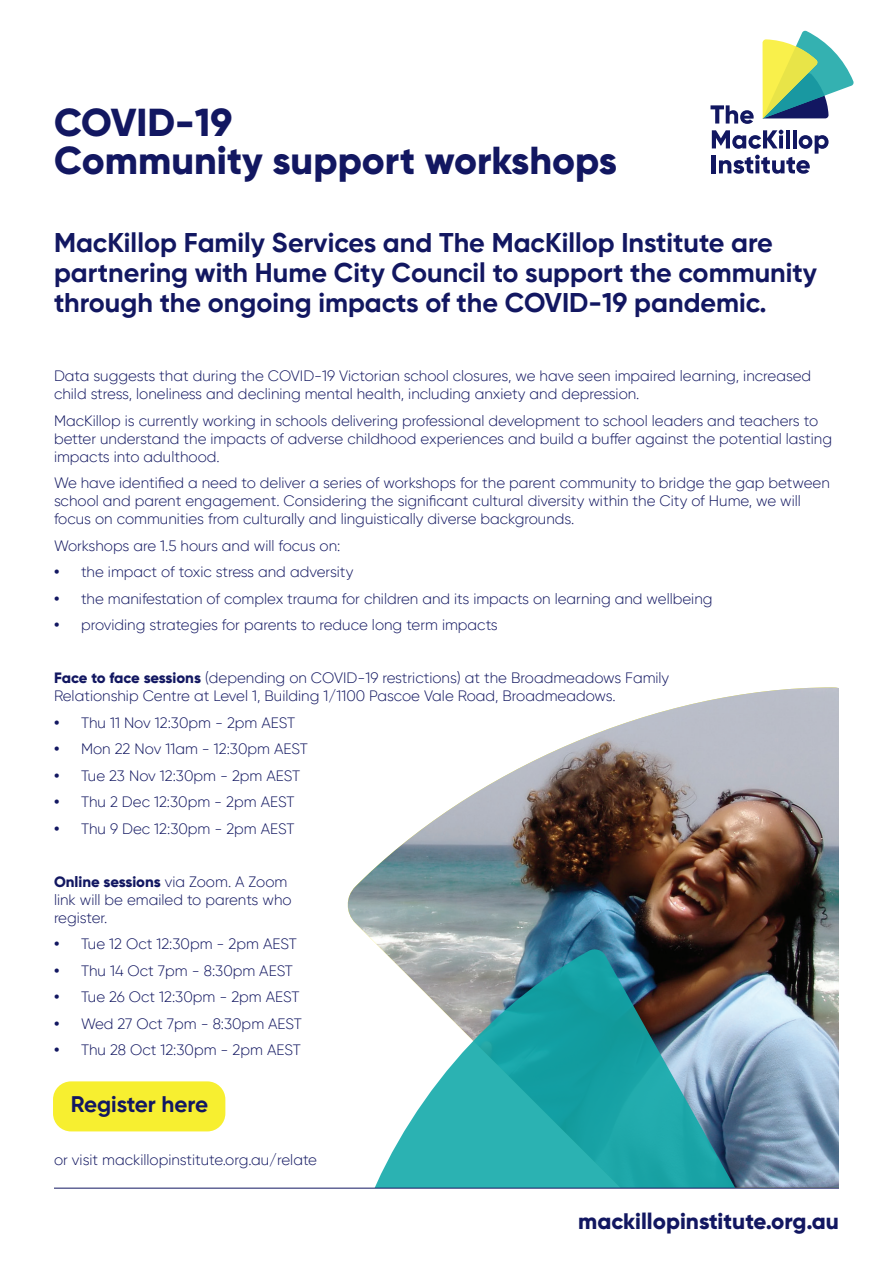
<style>
.page{position:relative;width:893px;height:1263px;background:#fff}
.page>*{position:absolute;margin:0;border:0;box-sizing:border-box;transform-origin:0 0}
.t1{font:800 39px/37.5px "Gilroy";color:#121761}
.t2{font:700 27px/30px "Gilroy";color:#121761}
.t3{font:800 22.5px "Gilroy";color:#121761}
.t4{font:700 22.5px "Gilroy";letter-spacing:-.005em;color:#121761}
.t5{font:300 15px/18px "Gilroy";color:#121761}
.s1{font-weight:700}
.s2{font-weight:800}
</style>
<div class="page">
<div style="left:53px;top:1081px;width:172px;height:50px;background:#f7ef30;border-radius:18px"></div>
<img style="left:345px;top:687px;width:494px;height:501px">
<img style="left:350px;top:948px;width:489px;height:240px">
<hr style="left:54px;top:1188px;width:785px;height:1px;background:#121761">
<svg style="left:710px;top:105px;width:44px;height:19px"></svg>
<svg style="left:712px;top:130px;width:117px;height:44px"></svg>
<svg style="left:762px;top:31px;width:92px;height:87px"></svg>
<h1 class="t1" style="left:54px;top:104px;width:565px">COVID-19<br>Community support workshops</h1>
<h2 class="t2" style="left:54px;top:227px;width:765px">MacKillop Family Services and The MacKillop Institute are partnering with Hume City Council to support the community through the ongoing impacts of the COVID-19 pandemic.</h2>
<p class="t5" style="left:54px;top:367px;width:759px">Data suggests that during the COVID-19 Victorian school closures, we have seen impaired learning, increased child stress, loneliness and declining mental health, including anxiety and depression.</p>
<p class="t5" style="left:54px;top:411px;width:780px">MacKillop is currently working in schools delivering professional development to school leaders and teachers to better understand the impacts of adverse childhood experiences and build a buffer against the potential lasting impacts into adulthood.</p>
<p class="t5" style="left:54px;top:474px;width:777px">We have identified a need to deliver a series of workshops for the parent community to bridge the gap between school and parent engagement. Considering the significant cultural diversity within the City of Hume, we will focus on communities from culturally and linguistically diverse backgrounds.</p>
<p class="t5" style="left:54px;top:536px;width:288px">Workshops are 1.5 hours and will focus on:</p>
<p class="t5" style="left:54px;top:563px;width:301px"><span class="s1">•</span> the impact of toxic stress and adversity</p>
<p class="t5" style="left:54px;top:589px;width:660px"><span class="s1">•</span> the manifestation of complex trauma for children and its impacts on learning and wellbeing</p>
<p class="t5" style="left:54px;top:616px;width:445px"><span class="s1">•</span> providing strategies for parents to reduce long term impacts</p>
<p class="t5" style="left:54px;top:669px;width:617px"><span class="s2">Face to face sessions</span> (depending on COVID-19 restrictions) at the Broadmeadows Family<br>Relationship Centre at Level 1, Building 1/1100 Pascoe Vale Road, Broadmeadows.</p>
<p class="t5" style="left:54px;top:713px;width:243px"><span class="s1">•</span> Thu 11 Nov 12:30pm - 2pm AEST</p>
<p class="t5" style="left:54px;top:740px;width:255px"><span class="s1">•</span> Mon 22 Nov 11am - 12:30pm AEST</p>
<p class="t5" style="left:54px;top:766px;width:248px"><span class="s1">•</span> Tue 23 Nov 12:30pm - 2pm AEST</p>
<p class="t5" style="left:54px;top:793px;width:242px"><span class="s1">•</span> Thu 2 Dec 12:30pm - 2pm AEST</p>
<p class="t5" style="left:54px;top:819px;width:242px"><span class="s1">•</span> Thu 9 Dec 12:30pm - 2pm AEST</p>
<p class="t5" style="left:54px;top:872px;width:239px"><span class="s2">Online sessions</span> via Zoom. A Zoom link will be emailed to parents who register.</p>
<p class="t5" style="left:54px;top:935px;width:244px"><span class="s1">•</span> Tue 12 Oct 12:30pm - 2pm AEST</p>
<p class="t5" style="left:54px;top:961px;width:241px"><span class="s1">•</span> Thu 14 Oct 7pm - 8:30pm AEST</p>
<p class="t5" style="left:54px;top:988px;width:247px"><span class="s1">•</span> Tue 26 Oct 12:30pm - 2pm AEST</p>
<p class="t5" style="left:54px;top:1014px;width:249px"><span class="s1">•</span> Wed 27 Oct 7pm - 8:30pm AEST</p>
<p class="t5" style="left:54px;top:1041px;width:248px"><span class="s1">•</span> Thu 28 Oct 12:30pm - 2pm AEST</p>
<h3 class="t4" style="left:71px;top:1090px;width:139px">Register here</h3>
<p class="t5" style="left:54px;top:1151px;width:265px">or visit mackillopinstitute.org.au/relate</p>
<h3 class="t3" style="left:578px;top:1207px;width:262px">mackillopinstitute.org.au</h3>
</div>
